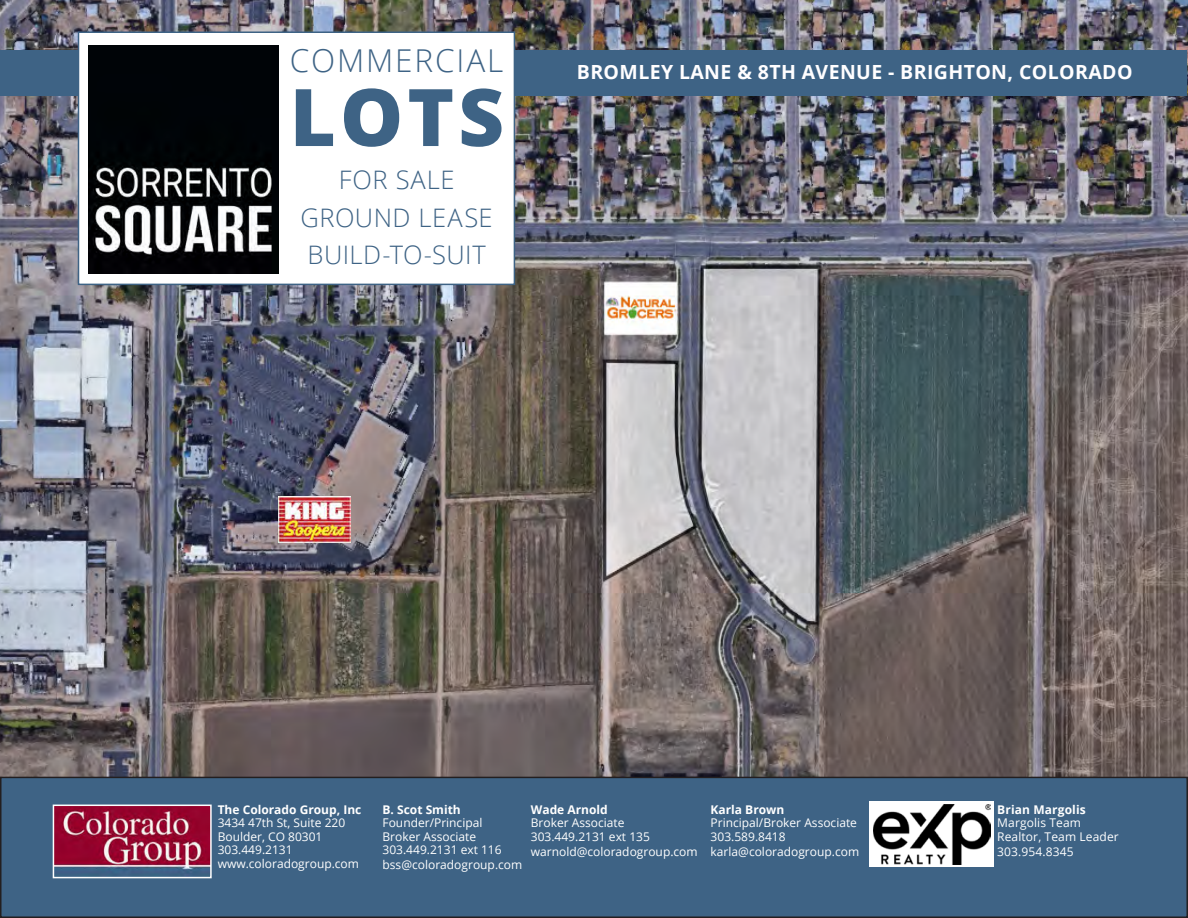
<style>
.page{position:relative;width:1188px;height:918px;background:#fff}
.page>*{position:absolute;margin:0;border:0;box-sizing:border-box;transform-origin:0 0}
.t1{font:800 79.5px "Open Sans";color:#3e6385}
.t2{font:300 31.5px "Open Sans";letter-spacing:.06em;color:#3e6385}
.t3{font:300 25.5px "Open Sans";letter-spacing:.02em;color:#3e6385}
.t4{font:700 19.5px "Open Sans";letter-spacing:.02em;color:#fffeff}
.t5{font:12px "Open Sans";color:#fff}
.t6{font:700 12px "Open Sans";color:#fff}
</style>
<div class="page">
<img style="left:0;top:0;width:1188px;height:777px">
<div style="left:1px;top:50px;width:1186px;height:46px;background:#3e6385"></div>
<div style="left:1px;top:777px;width:1186px;height:140px;background:#3e6385"></div>
<div style="left:0;top:777px;width:1188px;height:141px;border:2px solid #231f20"></div>
<div style="left:78px;top:32px;width:437px;height:253px;background:#fff;border:2px solid #3e6385"></div>
<img style="left:56px;top:808px;width:153px;height:62px">
<div style="left:53px;top:805px;width:159px;height:73px;border:2px solid #fff"></div>
<div style="left:869px;top:801px;width:125px;height:66px;background:#fff"></div>
<img style="left:874px;top:804px;width:117px;height:61px">
<img style="left:279px;top:497px;width:72px;height:45px">
<img style="left:89px;top:45px;width:190px;height:228px">
<p class="t2" style="left:290px;top:39px;width:215px">COMMERCIAL</p>
<p class="t1" style="left:290px;top:57px;width:216px">LOTS</p>
<p class="t3" style="left:339px;top:163px;width:117px">FOR SALE</p>
<p class="t3" style="left:301px;top:200px;width:194px">GROUND LEASE</p>
<p class="t3" style="left:307px;top:238px;width:180px">BUILD-TO-SUIT</p>
<p class="t4" style="left:577px;top:58px;width:557px">BROMLEY LANE &amp; 8TH AVENUE - BRIGHTON, COLORADO</p>
<p class="t6" style="left:218px;top:801px;width:145px">The Colorado Group, Inc</p>
<p class="t5" style="left:218px;top:815px;width:129px">3434 47th St, Suite 220</p>
<p class="t5" style="left:218px;top:828px;width:106px">Boulder, CO 80301</p>
<p class="t5" style="left:218px;top:842px;width:77px">303.449.2131</p>
<p class="t5" style="left:218px;top:855px;width:143px">www.coloradogroup.com</p>
<p class="t6" style="left:383px;top:801px;width:80px">B. Scot Smith</p>
<p class="t5" style="left:383px;top:815px;width:101px">Founder/Principal</p>
<p class="t5" style="left:383px;top:828px;width:95px">Broker Associate</p>
<p class="t5" style="left:383px;top:842px;width:121px">303.449.2131 ext 116</p>
<p class="t5" style="left:383px;top:857px;width:141px">bss@coloradogroup.com</p>
<p class="t6" style="left:531px;top:801px;width:78px">Wade Arnold</p>
<p class="t5" style="left:531px;top:815px;width:95px">Broker Associate</p>
<p class="t5" style="left:531px;top:828px;width:121px">303.449.2131 ext 135</p>
<p class="t5" style="left:531px;top:843px;width:168px">warnold@coloradogroup.com</p>
<p class="t6" style="left:711px;top:801px;width:75px">Karla Brown</p>
<p class="t5" style="left:711px;top:815px;width:148px">Principal/Broker Associate</p>
<p class="t5" style="left:711px;top:828px;width:77px">303.589.8418</p>
<p class="t5" style="left:711px;top:843px;width:150px">karla@coloradogroup.com</p>
<p class="t6" style="left:997px;top:801px;width:90px">Brian Margolis</p>
<p class="t5" style="left:997px;top:815px;width:85px">Margolis Team</p>
<p class="t5" style="left:997px;top:828px;width:123px">Realtor, Team Leader</p>
<p class="t5" style="left:997px;top:843px;width:78px">303.954.8345</p>
</div>
